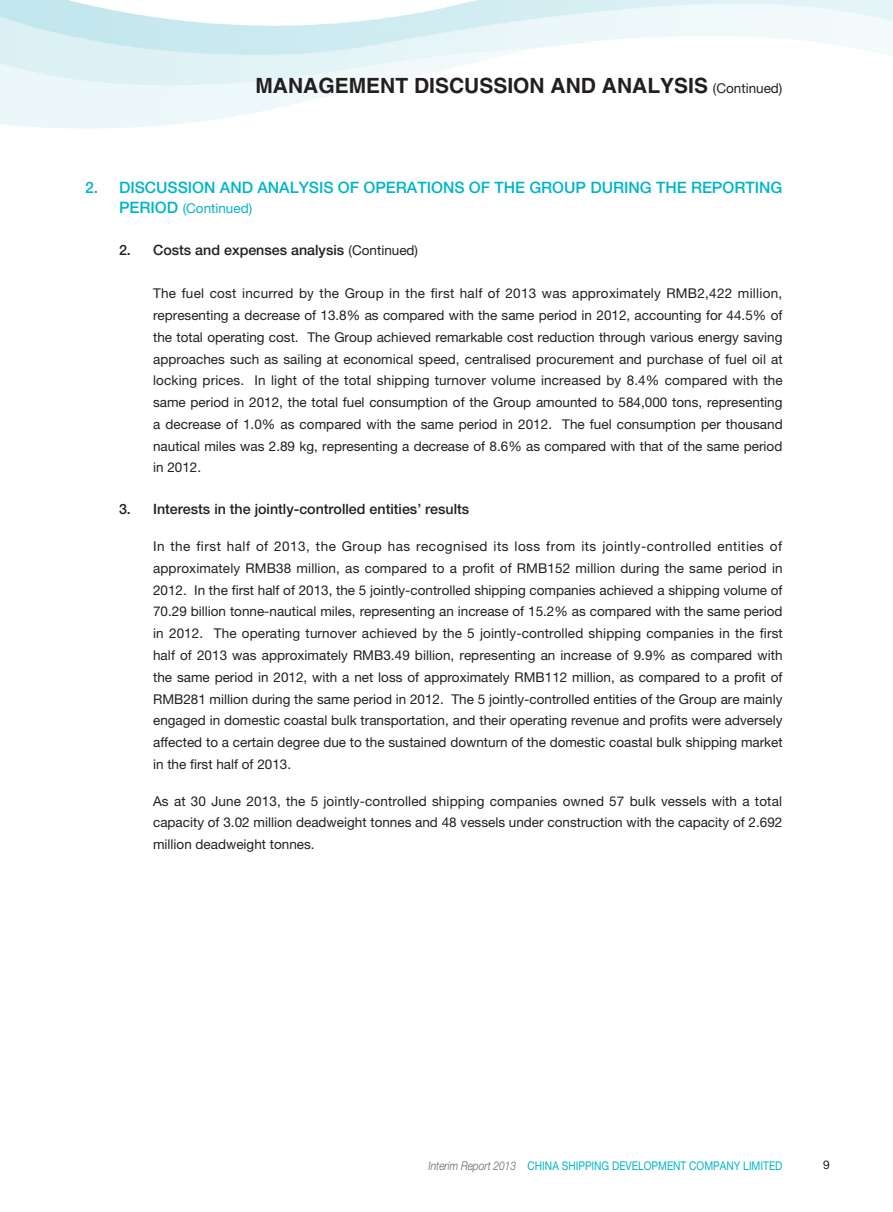
<style>
.page{position:relative;width:893px;height:1212px;background:#fff}
.page>*{position:absolute;margin:0;border:0;box-sizing:border-box;transform-origin:0 0}
.t1{font:700 21px "Helvetica LT Std";color:#231f20}
._3__標題{font:500 15.75px "Helvetica Neue LT Std";color:#00b5c8}
._4__副標題{font:500 14.25px "Helvetica Neue LT Std";color:#231f20}
._1__內文{font:13.5px/21.8px "Helvetica Neue LT Std";color:#231f20;text-align:justify}
._3__標題-2{font:13.5px "Helvetica Neue LT Std";color:#00b5c8}
.t2{font:12px "Helvetica Neue LT Std";color:#00b5c8;scale:.85 1}
.t3{font:12px "Helvetica Neue LT Std";color:#231f20}
.s1{font-family:"Helvetica Neue LT Std";font-weight:400;font-size:13.5px}
.s2{font-weight:500;font-size:15.75px}
.s3{font-weight:400;font-size:13.5px}
.s4{font-weight:300;font-style:italic;color:#636366}
</style>
<div class="page">
<h1 class="t1" style="left:255px;top:73px;width:529px">MANAGEMENT DISCUSSION AND ANALYSIS <span class="s1">(Continued)</span></h1>
<p class="_3__標題" style="left:85px;top:178px;width:699px">2. DISCUSSION AND ANALYSIS OF OPERATIONS OF THE GROUP DURING THE REPORTING</p>
<p class="_3__標題-2" style="left:119px;top:200px;width:135px"><span class="s2">PERIOD</span> (Continued)</p>
<p class="_4__副標題" style="left:119px;top:241px;width:301px">2. Costs and expenses analysis <span class="s3">(Continued)</span></p>
<p class="_1__內文" style="left:153px;top:283px;width:631px">The fuel cost incurred by the Group in the first half of 2013 was approximately RMB2,422 million, representing a decrease of 13.8% as compared with the same period in 2012, accounting for 44.5% of the total operating cost. The Group achieved remarkable cost reduction through various energy saving approaches such as sailing at economical speed, centralised procurement and purchase of fuel oil at locking prices. In light of the total shipping turnover volume increased by 8.4% compared with the same period in 2012, the total fuel consumption of the Group amounted to 584,000 tons, representing a decrease of 1.0% as compared with the same period in 2012. The fuel consumption per thousand nautical miles was 2.89 kg, representing a decrease of 8.6% as compared with that of the same period in 2012.</p>
<p class="_4__副標題" style="left:119px;top:501px;width:352px">3. Interests in the jointly-controlled entities’ results</p>
<p class="_1__內文" style="left:153px;top:535px;width:631px">In the first half of 2013, the Group has recognised its loss from its jointly-controlled entities of approximately RMB38 million, as compared to a profit of RMB152 million during the same period in 2012. In the first half of 2013, the 5 jointly-controlled shipping companies achieved a shipping volume of 70.29 billion tonne-nautical miles, representing an increase of 15.2% as compared with the same period in 2012. The operating turnover achieved by the 5 jointly-controlled shipping companies in the first half of 2013 was approximately RMB3.49 billion, representing an increase of 9.9% as compared with the same period in 2012, with a net loss of approximately RMB112 million, as compared to a profit of RMB281 million during the same period in 2012. The 5 jointly-controlled entities of the Group are mainly engaged in domestic coastal bulk transportation, and their operating revenue and profits were adversely affected to a certain degree due to the sustained downturn of the domestic coastal bulk shipping market in the first half of 2013.</p>
<p class="_1__內文" style="left:153px;top:790px;width:631px">As at 30 June 2013, the 5 jointly-controlled shipping companies owned 57 bulk vessels with a total capacity of 3.02 million deadweight tonnes and 48 vessels under construction with the capacity of 2.692 million deadweight tonnes.</p>
<p class="t2" style="left:429px;top:1158px;width:418px"><span class="s4">Interim Report 2013</span> CHINA SHIPPING DEVELOPMENT COMPANY LIMITED</p>
<p class="t3" style="left:823px;top:1158px;width:8px">9</p>
</div>
